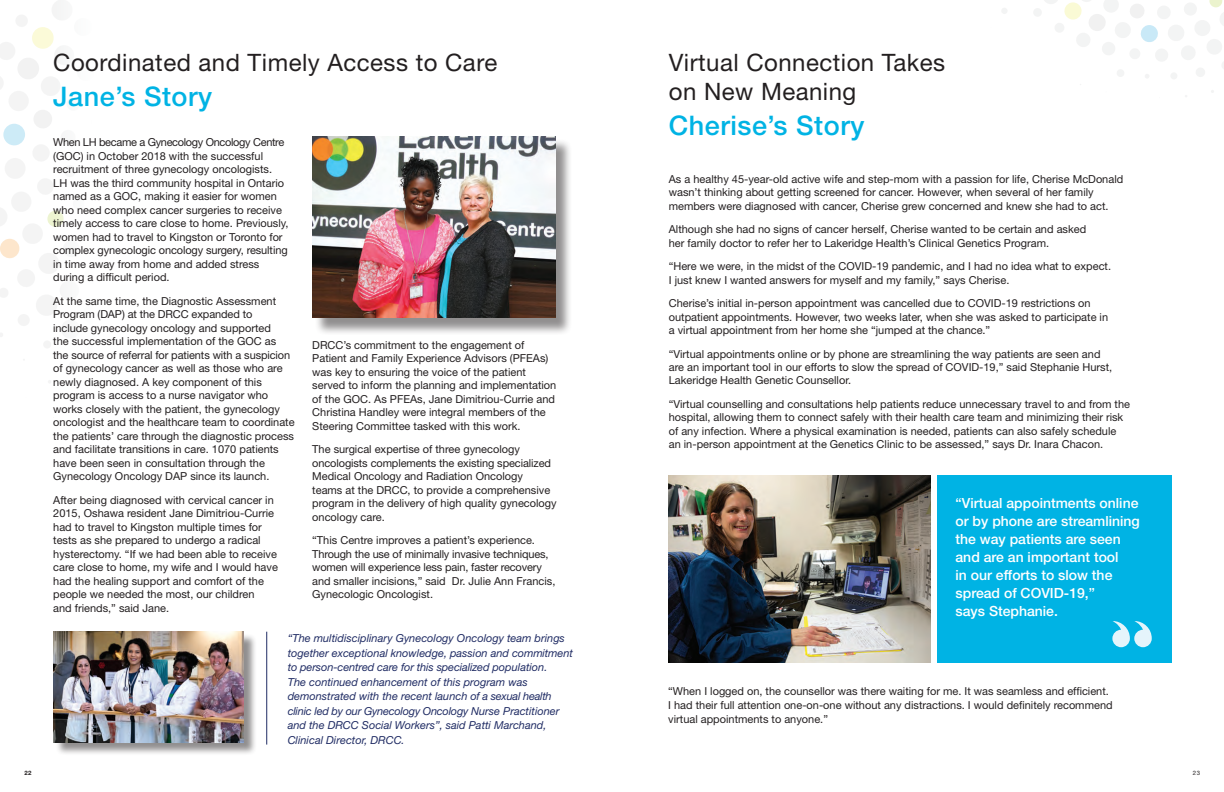
<style>
.page{position:relative;width:1224px;height:792px;background:#fff}
.page>*{position:absolute;margin:0;border:0;box-sizing:border-box;transform-origin:0 0}
.t1{font:500 27px "Helvetica Neue LT Std";letter-spacing:.02em;color:#00b3e4}
.t2{font:24px/29px "Helvetica Neue LT Std";letter-spacing:.02em;color:#231f20}
.t3{font:500 14px/18px "Helvetica Neue LT Std";color:#fff}
.t4{font:11px/13.5px "Helvetica Neue LT Std";color:#231f20}
.t5{font:italic 11px/14.5px "Helvetica Neue LT Std";color:#202c64}
.t6{font:700 6px "Helvetica Neue LT Std";color:#231f20}
.t7{font:6px "Helvetica Neue LT Std";color:#231f20}
</style>
<div class="page">
<div style="left:937px;top:475px;width:235px;height:188px;background:#00b3e4"></div>
<div style="left:55px;top:633px;width:202px;height:123px;background:#231f20;opacity:.5"></div>
<div style="left:314px;top:139px;width:259px;height:196px;background:#231f20;opacity:.5"></div>
<hr style="left:267px;top:632px;width:1px;height:113px;background:#202c64">
<img style="left:47px;top:211px;width:17px;height:16px">
<img style="left:3px;top:124px;width:22px;height:22px">
<img style="left:32px;top:27px;width:22px;height:22px">
<img style="left:0;top:239px;width:19px;height:20px">
<img style="left:0;top:77px;width:3px;height:12px">
<svg style="left:44px;top:341px;width:7px;height:7px"></svg>
<svg style="left:18px;top:314px;width:11px;height:12px"></svg>
<svg style="left:0;top:288px;width:8px;height:9px"></svg>
<svg style="left:1112px;top:621px;width:40px;height:26px"></svg>
<svg style="left:1196px;top:68px;width:9px;height:9px"></svg>
<svg style="left:1171px;top:73px;width:6px;height:6px"></svg>
<svg style="left:1145px;top:74px;width:4px;height:4px"></svg>
<svg style="left:1117px;top:70px;width:7px;height:7px"></svg>
<img style="left:1209px;top:0;width:14px;height:7px">
<img style="left:1141px;top:25px;width:17px;height:17px">
<img style="left:1064px;top:2px;width:18px;height:18px">
<svg style="left:1130px;top:49px;width:10px;height:10px"></svg>
<svg style="left:1055px;top:23px;width:9px;height:9px"></svg>
<svg style="left:1034px;top:8px;width:7px;height:8px"></svg>
<svg style="left:1222px;top:62px;width:2px;height:7px"></svg>
<svg style="left:1002px;top:8px;width:5px;height:6px"></svg>
<img style="left:312px;top:136px;width:243px;height:182px">
<img style="left:53px;top:632px;width:190px;height:110px">
<img style="left:669px;top:475px;width:262px;height:188px">
<h2 class="t2" style="left:53px;top:47px;width:446px">Coordinated and Timely Access to Care</h2>
<h3 class="t1" style="left:53px;top:80px;width:161px">Jane’s Story</h3>
<p class="t4" style="left:53px;top:135px;width:237px">When LH became a Gynecology Oncology Centre (GOC) in October 2018 with the successful recruitment of three gynecology oncologists.<br>LH was the third community hospital in Ontario named as a GOC, making it easier for women who need complex cancer surgeries to receive timely access to care close to home. Previously, women had to travel to Kingston or Toronto for complex gynecologic oncology surgery, resulting in time away from home and added stress during a difficult period.</p>
<p class="t4" style="left:53px;top:294px;width:243px">At the same time, the Diagnostic Assessment Program (DAP) at the DRCC expanded to<br>include gynecology oncology and supported<br>the successful implementation of the GOC as<br>the source of referral for patients with a suspicion of gynecology cancer as well as those who are newly diagnosed. A key component of this program is access to a nurse navigator who works closely with the patient, the gynecology oncologist and the healthcare team to coordinate the patients’ care through the diagnostic process and facilitate transitions in care. 1070 patients have been seen in consultation through the Gynecology Oncology DAP since its launch.</p>
<p class="t4" style="left:53px;top:493px;width:226px">After being diagnosed with cervical cancer in 2015, Oshawa resident Jane Dimitriou-Currie had to travel to Kingston multiple times for tests as she prepared to undergo a radical hysterectomy. “If we had been able to receive care close to home, my wife and I would have had the healing support and comfort of the people we needed the most, our children<br>and friends,” said Jane.</p>
<p class="t4" style="left:312px;top:338px;width:246px">DRCC’s commitment to the engagement of Patient and Family Experience Advisors (PFEAs) was key to ensuring the voice of the patient served to inform the planning and implementation of the GOC. As PFEAs, Jane Dimitriou-Currie and Christina Handley were integral members of the Steering Committee tasked with this work.</p>
<p class="t4" style="left:312px;top:442px;width:246px">The surgical expertise of three gynecology oncologists complements the existing specialized Medical Oncology and Radiation Oncology<br>teams at the DRCC, to provide a comprehensive program in the delivery of high quality gynecology oncology care.</p>
<p class="t4" style="left:312px;top:533px;width:245px">“This Centre improves a patient’s experience.<br>Through the use of minimally invasive techniques, women will experience less pain, faster recovery and smaller incisions,” said Dr. Julie Ann Francis, Gynecologic Oncologist.</p>
<p class="t5" style="left:288px;top:631px;width:287px">“The multidisciplinary Gynecology Oncology team brings together exceptional knowledge, passion and commitment to person-centred care for this specialized population.<br>The continued enhancement of this program was demonstrated with the recent launch of a sexual health clinic led by our Gynecology Oncology Nurse Practitioner and the DRCC Social Workers”, said Patti Marchand, Clinical Director, DRCC.</p>
<h2 class="t2" style="left:669px;top:47px;width:278px">Virtual Connection Takes on New Meaning</h2>
<h3 class="t1" style="left:669px;top:109px;width:197px">Cherise’s Story</h3>
<p class="t4" style="left:669px;top:172px;width:456px">As a healthy 45-year-old active wife and step-mom with a passion for life, Cherise McDonald wasn’t thinking about getting screened for cancer. However, when several of her family members were diagnosed with cancer, Cherise grew concerned and knew she had to act.</p>
<p class="t4" style="left:669px;top:222px;width:419px">Although she had no signs of cancer herself, Cherise wanted to be certain and asked her family doctor to refer her to Lakeridge Health’s Clinical Genetics Program.</p>
<p class="t4" style="left:669px;top:259px;width:444px">“Here we were, in the midst of the COVID-19 pandemic, and I had no idea what to expect.<br>I just knew I wanted answers for myself and my family,” says Cherise.</p>
<p class="t4" style="left:669px;top:296px;width:441px">Cherise’s initial in-person appointment was cancelled due to COVID-19 restrictions on outpatient appointments. However, two weeks later, when she was asked to participate in a virtual appointment from her home she “jumped at the chance.”</p>
<p class="t4" style="left:669px;top:347px;width:445px">“Virtual appointments online or by phone are streamlining the way patients are seen and are an important tool in our efforts to slow the spread of COVID-19,” said Stephanie Hurst,<br>Lakeridge Health Genetic Counsellor.</p>
<p class="t4" style="left:669px;top:397px;width:463px">“Virtual counselling and consultations help patients reduce unnecessary travel to and from the hospital, allowing them to connect safely with their health care team and minimizing their risk of any infection. Where a physical examination is needed, patients can also safely schedule an in-person appointment at the Genetics Clinic to be assessed,” says Dr. Inara Chacon.</p>
<p class="t3" style="left:956px;top:494px;width:186px">“Virtual appointments online or by phone are streamlining the way patients are seen and are an important tool<br>in our efforts to slow the spread of COVID-19,”<br>says Stephanie.</p>
<p class="t4" style="left:668px;top:685px;width:446px;line-height:13.8px">“When I logged on, the counsellor was there waiting for me. It was seamless and efficient.<br>I had their full attention one-on-one without any distractions. I would definitely recommend virtual appointments to anyone.”</p>
<p class="t6" style="left:25px;top:769px;width:9px">22</p>
<p class="t7" style="left:1193px;top:769px;width:9px">23</p>
</div>
